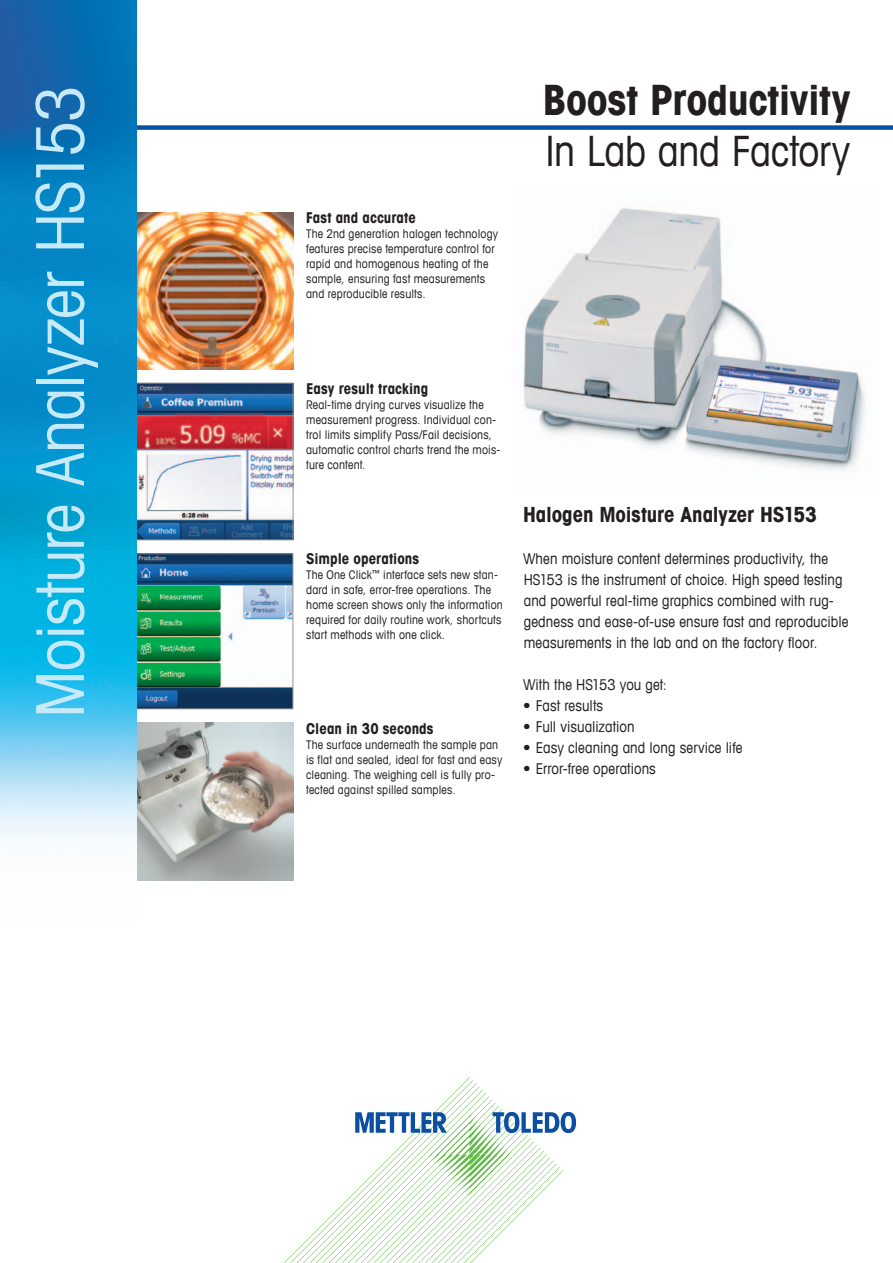
<style>
.page{position:relative;width:893px;height:1263px;background:#fff}
.page>*{position:absolute;margin:0;border:0;box-sizing:border-box;transform-origin:0 0}
.t1{font:condensed 66px "Avant Garde Com";letter-spacing:-.015em;color:#c6eafa}
.t2{font:700 condensed 42px "Avant Garde Com";letter-spacing:-.005em;color:#231f20}
.t3{font:condensed 42px "Avant Garde Com";letter-spacing:-.01em;color:#231f20}
.t4{font:700 condensed 21px "Avant Garde Com";letter-spacing:-.005em;color:#231f20}
.t5{font:condensed 15px/21px "Avant Garde Com";letter-spacing:.005em;color:#231f20}
.t6{font:700 condensed 15px "Avant Garde Com";letter-spacing:.005em;color:#231f20}
.t7{font:condensed 12px/15px "Avant Garde Com";letter-spacing:.015em;color:#231f20}
</style>
<div class="page">
<svg style="left:284px;top:1077px;width:292px;height:186px"></svg>
<img style="left:136px;top:723px;width:157px;height:157px">
<img style="left:136px;top:556px;width:155px;height:151px">
<div style="left:133px;top:554px;width:160px;height:155px;border:1px solid #939598"></div>
<img style="left:137px;top:385px;width:154px;height:153px">
<div style="left:135px;top:383px;width:158px;height:157px;border:1px solid #939598"></div>
<img style="left:136px;top:213px;width:157px;height:157px">
<div style="left:111px;top:125px;width:782px;height:5px;background:#0a4fa2"></div>
<img style="left:0;top:0;width:136px;height:841px">
<img style="left:523px;top:207px;width:342px;height:264px">
<h1 class="t1" style="left:19px;top:718px;width:634px;rotate:-90deg">Moisture Analyzer HS153</h1>
<p class="t6" style="left:306px;top:208px;width:111px">Fast and accurate</p>
<p class="t7" style="left:306px;top:226px;width:193px">The 2nd generation halogen technology features precise temperature control for rapid and homogenous heating of the sample, ensuring fast measurements and reproducible results.</p>
<h2 class="t2" style="left:543px;top:73px;width:309px">Boost Productivity</h2>
<h2 class="t3" style="left:545px;top:125px;width:307px">In Lab and Factory</h2>
<p class="t6" style="left:306px;top:379px;width:124px">Easy result tracking</p>
<p class="t7" style="left:306px;top:396px;width:196px">Real-time drying curves visualize the measurement progress. Individual con&shy;trol limits simplify Pass/Fail decisions, automatic control charts trend the mois&shy;ture content.</p>
<p class="t6" style="left:306px;top:549px;width:115px">Simple operations</p>
<p class="t7" style="left:306px;top:567px;width:198px">The One Click<sup>™</sup> interface sets new stan&shy;dard in safe, error-free operations. The home screen shows only the information required for daily routine work, shortcuts start methods with one click.</p>
<p class="t6" style="left:306px;top:719px;width:129px">Clean in 30 seconds</p>
<p class="t7" style="left:306px;top:737px;width:198px">The surface underneath the sample pan is flat and sealed, ideal for fast and easy cleaning. The weighing cell is fully pro&shy;tected against spilled samples.</p>
<h3 class="t4" style="left:523px;top:501px;width:295px">Halogen Moisture Analyzer HS153</h3>
<p class="t5" style="left:523px;top:548px;width:327px">When moisture content determines productivity, the HS153 is the instrument of choice. High speed testing and powerful real-time graphics combined with rug&shy;gedness and ease-of-use ensure fast and reproducible measurements in the lab and on the factory floor.</p>
<p class="t5" style="left:523px;top:674px;width:145px">With the HS153 you get:</p>
<p class="t5" style="left:523px;top:695px;width:82px">• Fast results</p>
<p class="t5" style="left:523px;top:716px;width:113px">• Full visualization</p>
<p class="t5" style="left:523px;top:737px;width:221px">• Easy cleaning and long service life</p>
<p class="t5" style="left:523px;top:758px;width:134px">• Error-free operations</p>
</div>
